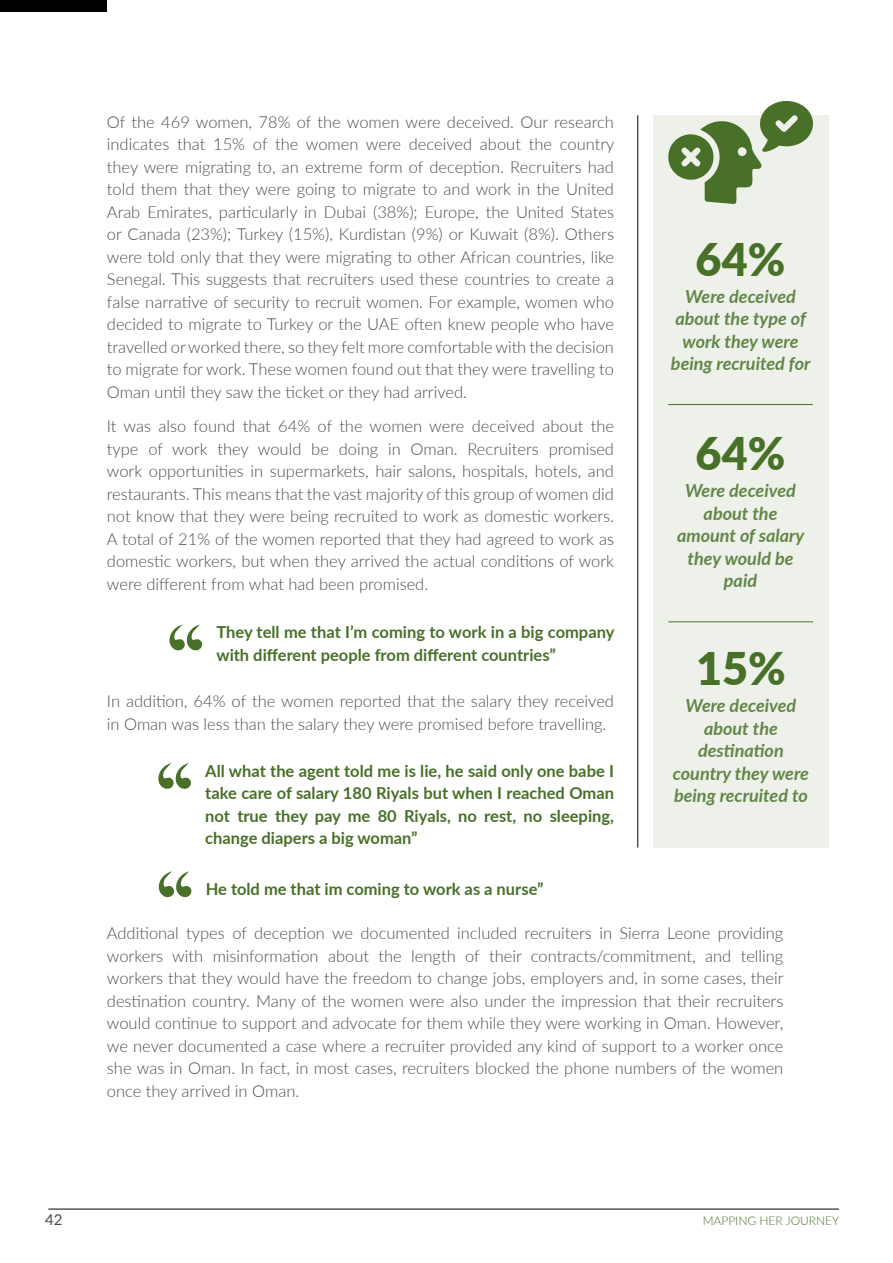
<style>
.page{position:relative;width:893px;height:1263px;background:#fff}
.page>*{position:absolute;margin:0;border:0;box-sizing:border-box;transform-origin:0 0}
.t1{font:900 45px "Lato";color:#487028}
.t2{font:italic 700 18px/22.5px "Lato";color:#638548;text-align:center}
.t3{font:300 16.5px/22.5px "Lato";color:#4d4d4f;text-align:justify}
.t4{font:700 16.5px/22.5px "Lato";color:#487028}
.t5{font:15px "Lato";color:#4d4d4f}
.t6{font:300 12px "Lato";color:#487028}
</style>
<div class="page">
<hr style="left:48px;top:1209px;width:791px;height:1px;background:#000">
<div style="left:0;top:0;width:107px;height:12px;background:#000"></div>
<svg style="left:169px;top:624px;width:33px;height:27px"></svg>
<svg style="left:158px;top:763px;width:33px;height:26px"></svg>
<svg style="left:159px;top:871px;width:33px;height:26px"></svg>
<div style="left:653px;top:115px;width:176px;height:733px;background:#edf1ea"></div>
<hr style="left:637px;top:115px;width:1px;height:733px;background:#000">
<hr style="left:668px;top:621px;width:145px;height:1px;background:#487028">
<hr style="left:668px;top:404px;width:145px;height:1px;background:#487028">
<svg style="left:668px;top:101px;width:145px;height:103px"></svg>
<p class="t3" style="left:107px;top:110px;width:509px">Of the 469 women, 78% of the women were deceived. Our research indicates that 15% of the women were deceived about the country they were migrating to, an extreme form of deception. Recruiters had told them that they were going to migrate to and work in the United Arab Emirates, particularly in Dubai (38%); Europe, the United States or Canada (23%); Turkey (15%), Kurdistan (9%) or Kuwait (8%). Others were told only that they were migrating to other African countries, like Senegal. This suggests that recruiters used these countries to create a false narrative of security to recruit women. For example, women who decided to migrate to Turkey or the UAE often knew people who have travelled or worked there, so they felt more comfortable with the decision to migrate for work. These women found out that they were travelling to Oman until they saw the ticket or they had arrived.</p>
<p class="t3" style="left:107px;top:415px;width:509px">It was also found that 64% of the women were deceived about the type of work they would be doing in Oman. Recruiters promised work opportunities in supermarkets, hair salons, hospitals, hotels, and restaurants. This means that the vast majority of this group of women did not know that they were being recruited to work as domestic workers.<br>A total of 21% of the women reported that they had agreed to work as domestic workers, but when they arrived the actual conditions of work were different from what had been promised.</p>
<p class="t4" style="left:216px;top:620px;width:400px">They tell me that I’m coming to work in a big company with different people from different countries”</p>
<p class="t3" style="left:107px;top:689px;width:509px">In addition, 64% of the women reported that the salary they received in Oman was less than the salary they were promised before travelling.</p>
<p class="t4" style="left:205px;top:759px;width:410px;text-align:justify">All what the agent told me is lie, he said only one babe I take care of salary 180 Riyals but when I reached Oman not true they pay me 80 Riyals, no rest, no sleeping, change diapers a big woman”</p>
<p class="t4" style="left:206px;top:877px;width:339px">He told me that im coming to work as a nurse”</p>
<h1 class="t1" style="left:696px;top:225px;width:91px">64%</h1>
<p class="t2" style="left:671px;top:284px;width:141px">Were deceived about the type of work they were being recruited for</p>
<h1 class="t1" style="left:696px;top:420px;width:91px">64%</h1>
<p class="t2" style="left:677px;top:478px;width:129px">Were deceived about the amount of salary they would be paid</p>
<h1 class="t1" style="left:696px;top:635px;width:91px">15%</h1>
<p class="t2" style="left:673px;top:694px;width:138px">Were deceived about the destination country they were being recruited to</p>
<p class="t3" style="left:107px;top:921px;width:678px">Additional types of deception we documented included recruiters in Sierra Leone providing workers with misinformation about the length of their contracts/commitment, and telling workers that they would have the freedom to change jobs, employers and, in some cases, their destination country. Many of the women were also under the impression that their recruiters would continue to support and advocate for them while they were working in Oman. However, we never documented a case where a recruiter provided any kind of support to a worker once she was in Oman. In fact, in most cases, recruiters blocked the phone numbers of the women once they arrived in Oman.</p>
<p class="t5" style="left:45px;top:1209px;width:19px">42</p>
<p class="t6" style="left:703px;top:1213px;width:138px">MAPPING HER JOURNEY</p>
</div>
